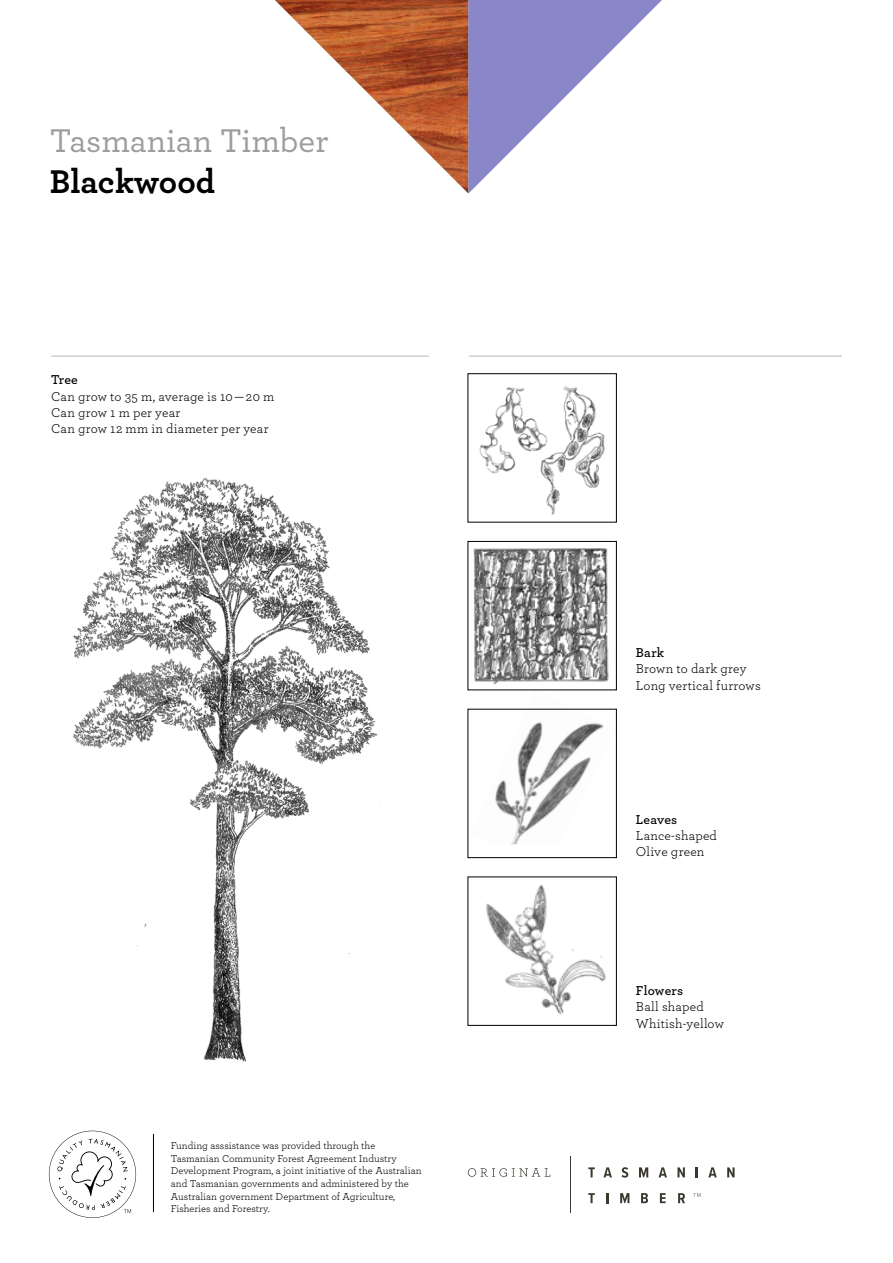
<style>
.page{position:relative;width:893px;height:1263px;background:#fff}
.page>*{position:absolute;margin:0;border:0;box-sizing:border-box;transform-origin:0 0}
.t1{font:500 34.5px "Archer";color:#9d9d9c}
.t2{font:700 34.5px "Archer";color:#000}
.t3{font:13.5px/16.2px "Archer";letter-spacing:.015em;color:#000}
.t4{font:600 13.5px "Archer";letter-spacing:.015em;color:#000}
.t5{font:10.5px/12.6px "Archer";color:#000}
</style>
<div class="page">
<img style="left:73px;top:478px;width:307px;height:584px">
<div style="left:468px;top:373px;width:149px;height:149px;border:1px solid #000"></div>
<div style="left:468px;top:541px;width:149px;height:149px;border:1px solid #000"></div>
<div style="left:468px;top:709px;width:149px;height:149px;border:1px solid #000"></div>
<div style="left:468px;top:877px;width:149px;height:148px;border:1px solid #000"></div>
<img style="left:479px;top:386px;width:126px;height:129px">
<img style="left:481px;top:876px;width:133px;height:139px">
<img style="left:471px;top:689px;width:146px;height:155px">
<svg style="left:275px;top:0;width:387px;height:193px"></svg>
<hr style="left:51px;top:355px;width:378px;height:2px;background:#d0d0d0">
<hr style="left:469px;top:355px;width:373px;height:2px;background:#d0d0d0">
<hr style="left:153px;top:1134px;width:1px;height:78px;background:#000">
<svg style="left:49px;top:1131px;width:87px;height:87px"></svg>
<svg style="left:468px;top:1168px;width:82px;height:9px"></svg>
<svg style="left:588px;top:1167px;width:7px;height:10px"></svg>
<svg style="left:603px;top:1167px;width:9px;height:10px"></svg>
<svg style="left:621px;top:1167px;width:7px;height:10px"></svg>
<svg style="left:639px;top:1167px;width:9px;height:10px"></svg>
<svg style="left:659px;top:1167px;width:8px;height:10px"></svg>
<svg style="left:677px;top:1167px;width:8px;height:10px"></svg>
<svg style="left:696px;top:1167px;width:2px;height:10px"></svg>
<svg style="left:708px;top:1167px;width:9px;height:10px"></svg>
<svg style="left:727px;top:1167px;width:8px;height:10px"></svg>
<svg style="left:588px;top:1193px;width:7px;height:10px"></svg>
<svg style="left:606px;top:1193px;width:2px;height:10px"></svg>
<svg style="left:620px;top:1193px;width:9px;height:10px"></svg>
<svg style="left:641px;top:1193px;width:7px;height:10px"></svg>
<svg style="left:660px;top:1193px;width:6px;height:10px"></svg>
<svg style="left:678px;top:1193px;width:7px;height:10px"></svg>
<hr style="left:570px;top:1156px;width:1px;height:56px;background:#3b3830">
<svg style="left:693px;top:1193px;width:7px;height:4px"></svg>
<img style="left:473px;top:548px;width:136px;height:136px">
<h1 class="t1" style="left:50px;top:116px;width:280px">Tasmanian Timber</h1>
<h1 class="t2" style="left:50px;top:155px;width:167px">Blackwood</h1>
<p class="t4" style="left:51px;top:370px;width:28px">Tree</p>
<p class="t3" style="left:51px;top:387px;width:225px">Can grow to 35 m, average is 10 — 20 m<br>Can grow 1 m per year<br>Can grow 12 mm in diameter per year</p>
<p class="t5" style="left:171px;top:1139px;width:252px">Funding asssistance was provided through the Tasmanian Community Forest Agreement Industry Development Program, a joint initiative of the Australian and Tasmanian governments and administered by the Australian government Department of Agriculture, Fisheries and Forestry.</p>
<p class="t4" style="left:636px;top:643px;width:30px">Bark</p>
<p class="t3" style="left:636px;top:660px;width:126px">Brown to dark grey<br>Long vertical furrows</p>
<p class="t4" style="left:636px;top:809px;width:43px">Leaves</p>
<p class="t3" style="left:636px;top:827px;width:83px">Lance-shaped<br>Olive green</p>
<p class="t4" style="left:636px;top:981px;width:49px">Flowers</p>
<p class="t3" style="left:636px;top:998px;width:89px">Ball shaped<br>Whitish-yellow</p>
</div>
